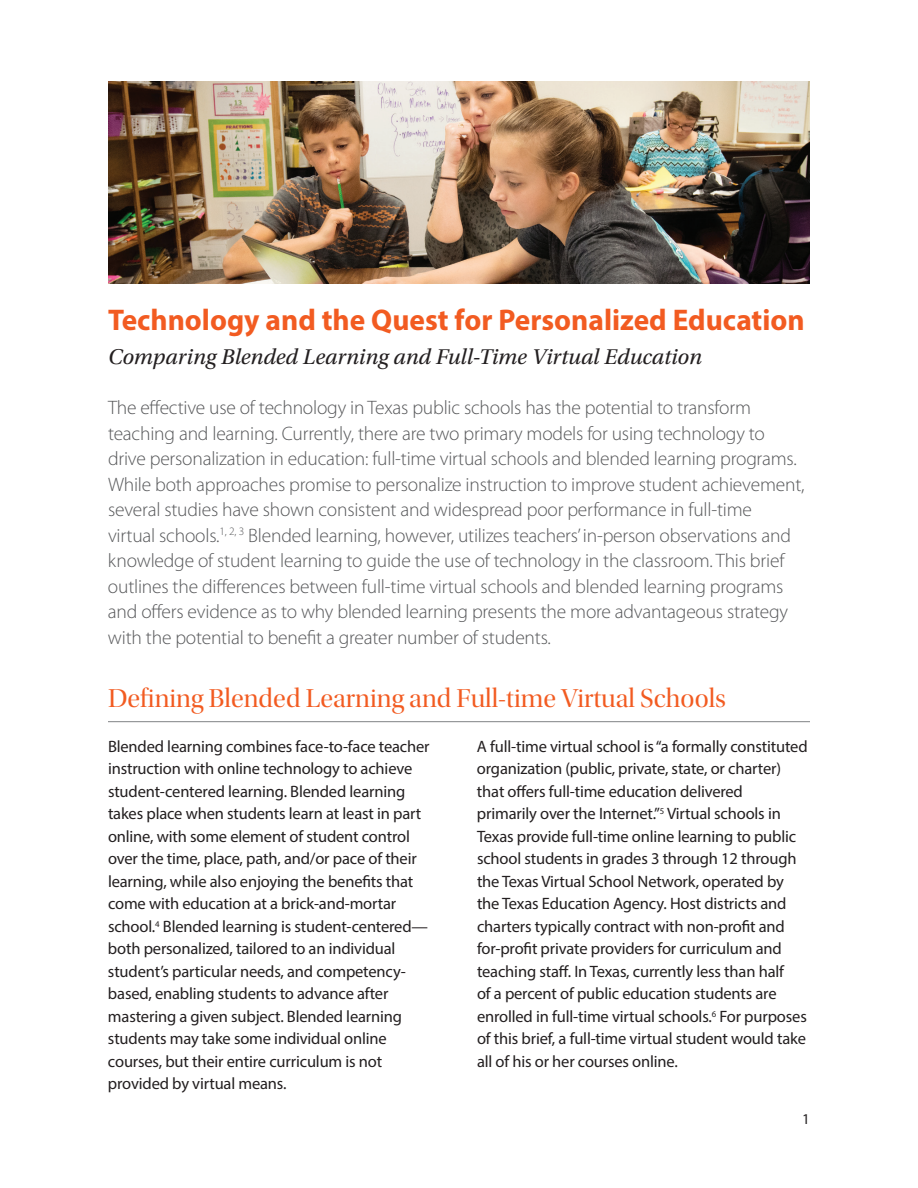
<style>
.page{position:relative;width:918px;height:1188px;background:#fff}
.page>*{position:absolute;margin:0;border:0;box-sizing:border-box;transform-origin:0 0}
.t1{font:700 30px "Myriad Pro";color:#f25b21}
.t2{font:27px "Utopia Std Disp";color:#f25b21}
.t3{font:italic 22.5px "Utopia Std";color:#231f20}
.t4{font:300 19.5px/25.5px "Myriad Pro";letter-spacing:-.01em;color:#57585a}
.t5{font:16.5px/22.5px "Myriad Pro";letter-spacing:-.01em;color:#231f20}
.t6{font:15px "Myriad Pro";color:#231f20}
</style>
<div class="page">
<hr style="left:108px;top:721px;width:702px;height:1px;background:#808285">
<img style="left:108px;top:81px;width:702px;height:203px">
<h1 class="t1" style="left:108px;top:300px;width:698px">Technology and the Quest for Personalized Education</h1>
<h3 class="t3" style="left:108px;top:345px;width:596px">Comparing Blended Learning and Full-Time Virtual Education</h3>
<p class="t4" style="left:108px;top:395px;width:698px">The effective use of technology in Texas public schools has the potential to transform teaching and learning. Currently, there are two primary models for using technology to drive personalization in education: full-time virtual schools and blended learning programs.<br>While both approaches promise to personalize instruction to improve student achievement, several studies have shown consistent and widespread poor performance in full-time<br>virtual schools.<sup>1,</sup> <sup>2,</sup> <sup>3</sup> Blended learning, however, utilizes teachers’ in-person observations and knowledge of student learning to guide the use of technology in the classroom. This brief outlines the differences between full-time virtual schools and blended learning programs and offers evidence as to why blended learning presents the more advantageous strategy with the potential to benefit a greater number of students.</p>
<h2 class="t2" style="left:108px;top:683px;width:620px">Defining Blended Learning and Full-time Virtual Schools</h2>
<p class="t5" style="left:108px;top:734px;width:323px">Blended learning combines face-to-face teacher instruction with online technology to achieve student-centered learning. Blended learning takes place when students learn at least in part online, with some element of student control over the time, place, path, and/or pace of their learning, while also enjoying the benefits that come with education at a brick-and-mortar school.<sup>4</sup> Blended learning is student-centered— both personalized, tailored to an individual student’s particular needs, and competency&shy;based, enabling students to advance after mastering a given subject. Blended learning students may take some individual online courses, but their entire curriculum is not provided by virtual means.</p>
<p class="t5" style="left:477px;top:734px;width:332px">A full-time virtual school is “a formally constituted organization (public, private, state, or charter) that offers full-time education delivered<br>primarily over the Internet.”<sup>5</sup> Virtual schools in Texas provide full-time online learning to public school students in grades 3 through 12 through the Texas Virtual School Network, operated by the Texas Education Agency. Host districts and charters typically contract with non-profit and for-profit private providers for curriculum and teaching staff. In Texas, currently less than half<br>of a percent of public education students are enrolled in full-time virtual schools.<sup>6</sup> For purposes of this brief, a full-time virtual student would take all of his or her courses online.</p>
<p class="t6" style="left:802px;top:1109px;width:9px">1</p>
</div>
